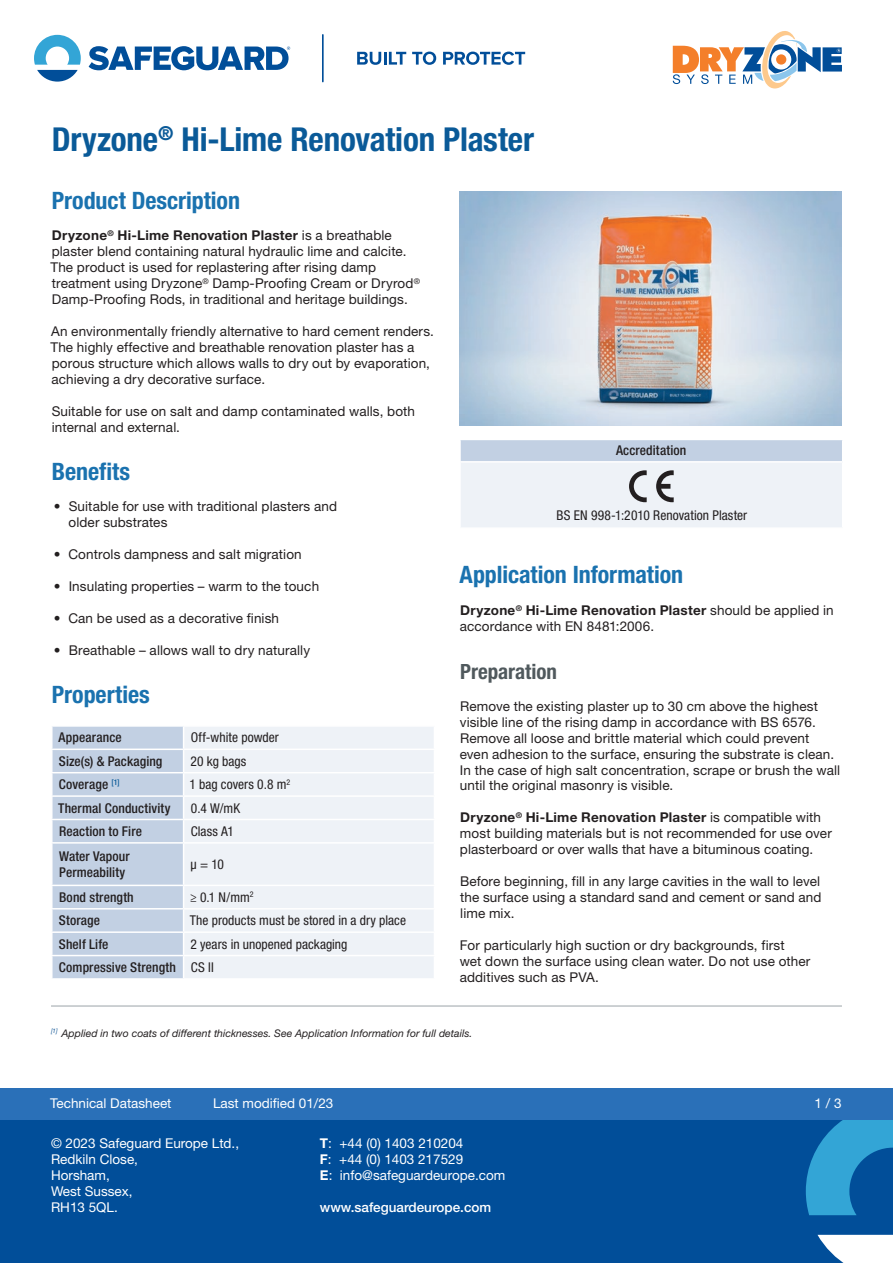
<style>
.page{position:relative;width:893px;height:1263px;background:#fff}
.page>*{position:absolute;margin:0;border:0;box-sizing:border-box;transform-origin:0 0}
.t1{font:700 condensed 33px "Helvetica Neue LT Std";letter-spacing:-.005em;color:#0a5a98}
.t2{font:700 condensed 24px "Helvetica Neue LT Std";color:#1a72af}
.t3{font:700 condensed 21px "Helvetica Neue LT Std";color:#50595d}
.t4{font:13.5px/15.9px "Helvetica Neue LT Std";letter-spacing:.01em;color:#231f20}
.t5{font:condensed 13.5px/23.4px "Helvetica Neue LT Std";letter-spacing:.005em;color:#231f20}
.t6{font:13.5px/15.9px "Helvetica Neue LT Std";color:#fff}
.t7{font:500 condensed 13.5px/15.9px "Helvetica Neue LT Std";letter-spacing:.01em;color:#231f20}
.t8{font:500 13.5px "Helvetica Neue LT Std";color:#fff}
.t9{font:italic 10.5px "Helvetica Neue LT Std";color:#231f20}
.s1{font-weight:700}
.s2{font-weight:500}
</style>
<div class="page">
<div style="left:0;top:1103px;width:893px;height:160px;background:#014e99"></div>
<svg style="left:817px;top:1235px;width:76px;height:28px;background:#d7e3ef"></svg>
<svg style="left:806px;top:1119px;width:87px;height:96px"></svg>
<div style="left:0;top:1087px;width:893px;height:32px;background:#2a70b8"></div>
<svg style="left:357px;top:52px;width:49px;height:13px"></svg>
<svg style="left:412px;top:52px;width:24px;height:13px"></svg>
<svg style="left:443px;top:52px;width:82px;height:13px"></svg>
<svg style="left:89px;top:46px;width:201px;height:24px"></svg>
<svg style="left:34px;top:35px;width:47px;height:47px"></svg>
<hr style="left:322px;top:35px;width:2px;height:47px;background:#014e99">
<svg style="left:673px;top:31px;width:169px;height:57px"></svg>
<div style="left:184px;top:727px;width:250px;height:251px;background:#eef2f7"></div>
<div style="left:52px;top:726px;width:131px;height:252px;background:#c2d0e3"></div>
<hr style="left:184px;top:748px;width:251px;height:2px;background:#fff">
<hr style="left:51px;top:772px;width:133px;height:1px;background:#fff">
<hr style="left:184px;top:772px;width:251px;height:1px;background:#fff">
<hr style="left:51px;top:795px;width:133px;height:2px;background:#fff">
<hr style="left:184px;top:795px;width:251px;height:2px;background:#fff">
<hr style="left:51px;top:819px;width:133px;height:1px;background:#fff">
<hr style="left:184px;top:819px;width:251px;height:1px;background:#fff">
<hr style="left:51px;top:842px;width:133px;height:2px;background:#fff">
<hr style="left:184px;top:842px;width:251px;height:2px;background:#fff">
<hr style="left:51px;top:885px;width:133px;height:1px;background:#fff">
<hr style="left:184px;top:885px;width:251px;height:1px;background:#fff">
<hr style="left:51px;top:908px;width:133px;height:1px;background:#fff">
<hr style="left:184px;top:908px;width:251px;height:1px;background:#fff">
<hr style="left:51px;top:931px;width:133px;height:2px;background:#fff">
<hr style="left:184px;top:931px;width:251px;height:2px;background:#fff">
<hr style="left:51px;top:955px;width:133px;height:1px;background:#fff">
<hr style="left:184px;top:955px;width:251px;height:1px;background:#fff">
<img style="left:459px;top:191px;width:383px;height:234px">
<hr style="left:51px;top:1005px;width:791px;height:2px;background:#bdc2c5">
<div style="left:460px;top:439px;width:383px;height:23px;background:#c2d0e3"></div>
<div style="left:460px;top:462px;width:383px;height:66px;background:#eef2f7"></div>
<hr style="left:459px;top:439px;width:384px;height:1px;background:#fff">
<hr style="left:459px;top:440px;width:2px;height:21px;background:#fff">
<svg style="left:842px;top:440px;width:1px;height:21px"></svg>
<hr style="left:459px;top:461px;width:384px;height:2px;background:#fff">
<hr style="left:459px;top:463px;width:2px;height:64px;background:#fff">
<hr style="left:842px;top:463px;width:1px;height:64px;background:#fff">
<hr style="left:459px;top:527px;width:384px;height:2px;background:#fff">
<svg style="left:656px;top:470px;width:18px;height:32px"></svg>
<svg style="left:629px;top:470px;width:18px;height:32px"></svg>
<h1 class="t1" style="left:52px;top:119px;width:484px">Dryzone<sup>®</sup> Hi-Lime Renovation Plaster</h1>
<h2 class="t2" style="left:52px;top:185px;width:190px">Product Description</h2>
<p class="t4" style="left:50px;top:227px;width:371px"><span class="s1">Dryzone</span><sup>®</sup> <span class="s1">Hi-Lime Renovation Plaster</span> is a breathable plaster blend containing natural hydraulic lime and calcite.<br>The product is used for replastering after rising damp treatment using Dryzone<sup>®</sup> Damp-Proofing Cream or Dryrod<sup>® </sup>Damp-Proofing Rods, in traditional and heritage buildings.</p>
<p class="t4" style="left:50px;top:323px;width:385px">An environmentally friendly alternative to hard cement renders.<br>The highly effective and breathable renovation plaster has a porous structure which allows walls to dry out by evaporation, achieving a dry decorative surface.</p>
<p class="t4" style="left:52px;top:403px;width:365px">Suitable for use on salt and damp contaminated walls, both internal and external.</p>
<h2 class="t2" style="left:52px;top:456px;width:80px">Benefits</h2>
<p class="t4" style="left:69px;top:498px;width:270px;text-indent:-15px">• Suitable for use with traditional plasters and older substrates</p>
<p class="t4" style="left:54px;top:546px;width:249px">• Controls dampness and salt migration</p>
<p class="t4" style="left:54px;top:578px;width:267px">• Insulating properties – warm to the touch</p>
<p class="t4" style="left:54px;top:610px;width:227px">• Can be used as a decorative finish</p>
<p class="t4" style="left:54px;top:642px;width:258px">• Breathable – allows wall to dry naturally</p>
<h2 class="t2" style="left:52px;top:680px;width:100px">Properties</h2>
<p class="t7" style="left:59px;top:729px;width:65px">Appearance</p>
<p class="t5" style="left:191px;top:726px;width:90px">Off-white powder</p>
<p class="t7" style="left:59px;top:753px;width:105px">Size(s) &amp; Packaging</p>
<p class="t5" style="left:190px;top:749px;width:57px">20 kg bags</p>
<p class="t7" style="left:59px;top:776px;width:62px">Coverage <sup>[1]</sup></p>
<p class="t5" style="left:189px;top:773px;width:102px">1 bag covers 0.8 m<sup>2</sup></p>
<p class="t7" style="left:58px;top:800px;width:114px">Thermal Conductivity</p>
<p class="t5" style="left:191px;top:796px;width:51px">0.4 W/mK</p>
<p class="t7" style="left:59px;top:823px;width:84px">Reaction to Fire</p>
<p class="t5" style="left:191px;top:819px;width:45px">Class A1</p>
<p class="t7" style="left:59px;top:848px;width:72px">Water Vapour<br>Permeability</p>
<p class="t5" style="left:191px;top:852px;width:35px">µ = 10</p>
<p class="t7" style="left:59px;top:889px;width:76px">Bond strength</p>
<p class="t5" style="left:190px;top:885px;width:65px">≥ 0.1 N/mm<sup>2</sup></p>
<p class="t7" style="left:59px;top:912px;width:43px">Storage</p>
<p class="t5" style="left:190px;top:909px;width:218px">The products must be stored in a dry place</p>
<p class="t7" style="left:59px;top:936px;width:51px">Shelf Life</p>
<p class="t7" style="left:616px;top:442px;width:72px">Accreditation</p>
<p class="t5" style="left:556px;top:503px;width:192px">BS EN 998-1:2010 Renovation Plaster</p>
<h2 class="t2" style="left:459px;top:560px;width:225px">Application Information</h2>
<p class="t4" style="left:460px;top:602px;width:376px"><span class="s1">Dryzone</span><sup>®</sup> <span class="s1">Hi-Lime Renovation Plaster</span> should be applied in accordance with EN 8481:2006.</p>
<h3 class="t3" style="left:460px;top:659px;width:98px">Preparation</h3>
<p class="t4" style="left:460px;top:698px;width:382px">Remove the existing plaster up to 30 cm above the highest visible line of the rising damp in accordance with BS 6576.<br>Remove all loose and brittle material which could prevent even adhesion to the surface, ensuring the substrate is clean.<br>In the case of high salt concentration, scrape or brush the wall until the original masonry is visible.</p>
<p class="t4" style="left:460px;top:809px;width:373px"><span class="s1">Dryzone</span><sup>®</sup> <span class="s1">Hi-Lime Renovation Plaster</span> is compatible with most building materials but is not recommended for use over plasterboard or over walls that have a bituminous coating.</p>
<p class="t4" style="left:460px;top:873px;width:363px;text-align:justify">Before beginning, fill in any large cavities in the wall to level the surface using a standard sand and cement or sand and lime mix.</p>
<p class="t4" style="left:460px;top:937px;width:352px">For particularly high suction or dry backgrounds, first<br>wet down the surface using clean water. Do not use other additives such as PVA.</p>
<p class="t5" style="left:59px;top:932px;width:290px;text-indent:131px">2 years in unopened packaging<br><span class="s2">Compressive Strength</span> CS II</p>
<p class="t9" style="left:51px;top:1026px;width:423px"><sup>[1]</sup> Applied in two coats of different thicknesses. See Application Information for full details.</p>
<p class="t6" style="left:50px;top:1095px;width:123px">Technical Datasheet</p>
<p class="t6" style="left:213px;top:1095px;width:122px">Last modified 01/23</p>
<p class="t6" style="left:814px;top:1095px;width:29px">1 / 3</p>
<p class="t6" style="left:51px;top:1135px;width:190px">© 2023 Safeguard Europe Ltd.,<br>Redkiln Close,<br>Horsham,<br>West Sussex,<br>RH13 5QL.</p>
<p class="t6" style="left:320px;top:1135px;width:187px"><span class="s1">T</span>: +44 (0) 1403 210204<br><span class="s1">F</span>: +44 (0) 1403 217529<br><span class="s1">E</span>: info@safeguardeurope.com</p>
<p class="t8" style="left:320px;top:1199px;width:173px">www.safeguardeurope.com</p>
</div>
